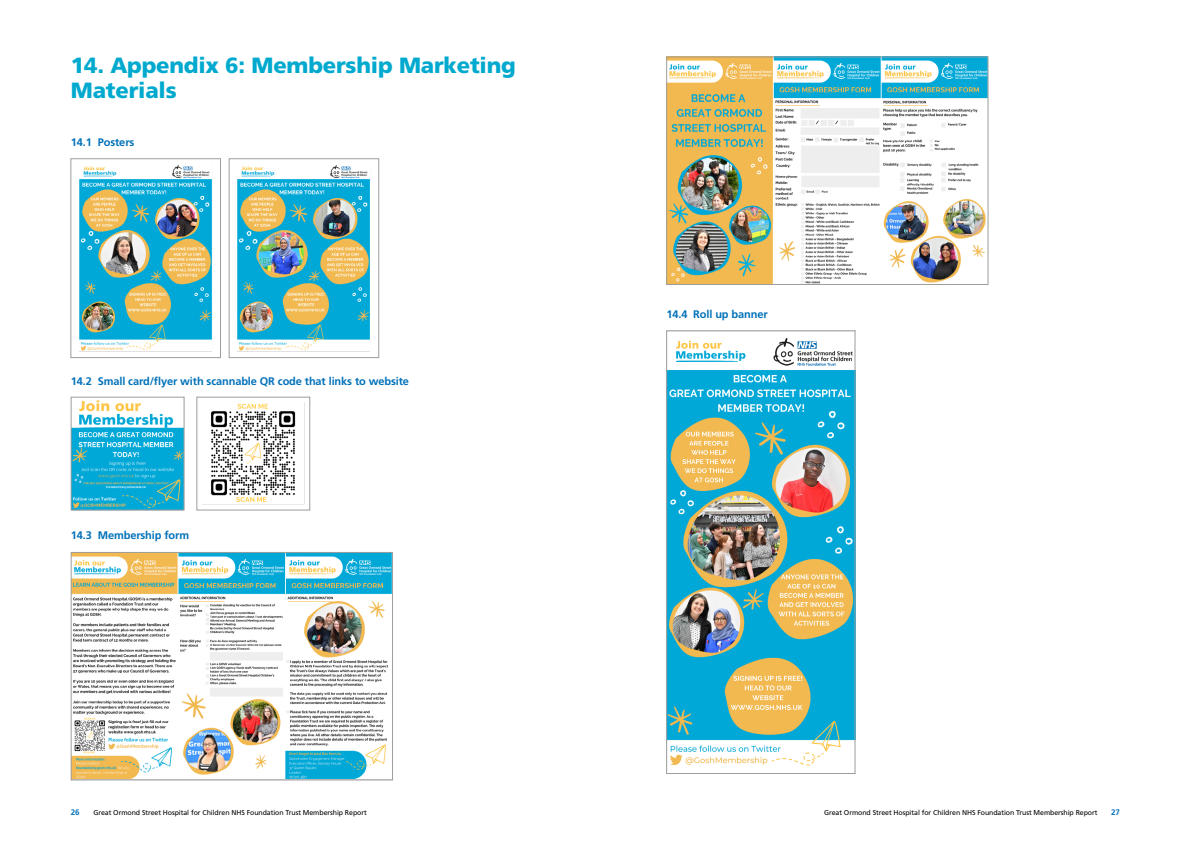
<style>
.page{position:relative;width:1191px;height:842px;background:#fff}
.page>*{position:absolute;margin:0;border:0;box-sizing:border-box;transform-origin:0 0}
.t1{font:900 22px/25px "Frutiger LT Std";letter-spacing:-.01em;color:#00a9ce}
.t2{font:700 11px "Frutiger LT Std";letter-spacing:-.01em;color:#0071b9}
.t3{font:700 8px "Frutiger LT Std";color:#0071b9}
.t4{font:7px "Frutiger LT Std";letter-spacing:-.01em;color:#000}
</style>
<div class="page">
<img style="left:79px;top:165px;width:133px;height:187px">
<div style="left:71px;top:158px;width:150px;height:200px;border:1px solid #9d9d9c"></div>
<img style="left:73px;top:554px;width:318px;height:224px">
<div style="left:71px;top:552px;width:322px;height:228px;border:1px solid #9d9d9c"></div>
<img style="left:668px;top:59px;width:318px;height:224px">
<div style="left:666px;top:57px;width:322px;height:228px;border:1px solid #9d9d9c"></div>
<img style="left:73px;top:400px;width:109px;height:108px">
<div style="left:71px;top:397px;width:113px;height:113px;border:1px solid #9d9d9c"></div>
<img style="left:202px;top:403px;width:102px;height:102px">
<div style="left:197px;top:397px;width:113px;height:113px;border:1px solid #9d9d9c"></div>
<img style="left:237px;top:165px;width:133px;height:187px">
<div style="left:229px;top:158px;width:150px;height:200px;border:1px solid #9d9d9c"></div>
<img style="left:668px;top:338px;width:185px;height:428px">
<div style="left:666px;top:331px;width:189px;height:443px;border:1px solid #9d9d9c"></div>
<h1 class="t1" style="left:71px;top:53px;width:446px">14. Appendix 6: Membership Marketing<br>Materials</h1>
<h2 class="t2" style="left:71px;top:136px;width:65px">14.1 Posters</h2>
<h2 class="t2" style="left:71px;top:374px;width:340px">14.2 Small card/flyer with scannable QR code that links to website</h2>
<h2 class="t2" style="left:71px;top:529px;width:120px">14.3 Membership form</h2>
<h2 class="t2" style="left:666px;top:308px;width:103px">14.4 Roll up banner</h2>
<p class="t3" style="left:71px;top:807px;width:10px">26</p>
<p class="t4" style="left:93px;top:808px;width:275px">Great Ormond Street Hospital for Children NHS Foundation Trust Membership Report</p>
<p class="t4" style="left:824px;top:808px;width:275px">Great Ormond Street Hospital for Children NHS Foundation Trust Membership Report</p>
<p class="t3" style="left:1111px;top:807px;width:10px">27</p>
</div>
